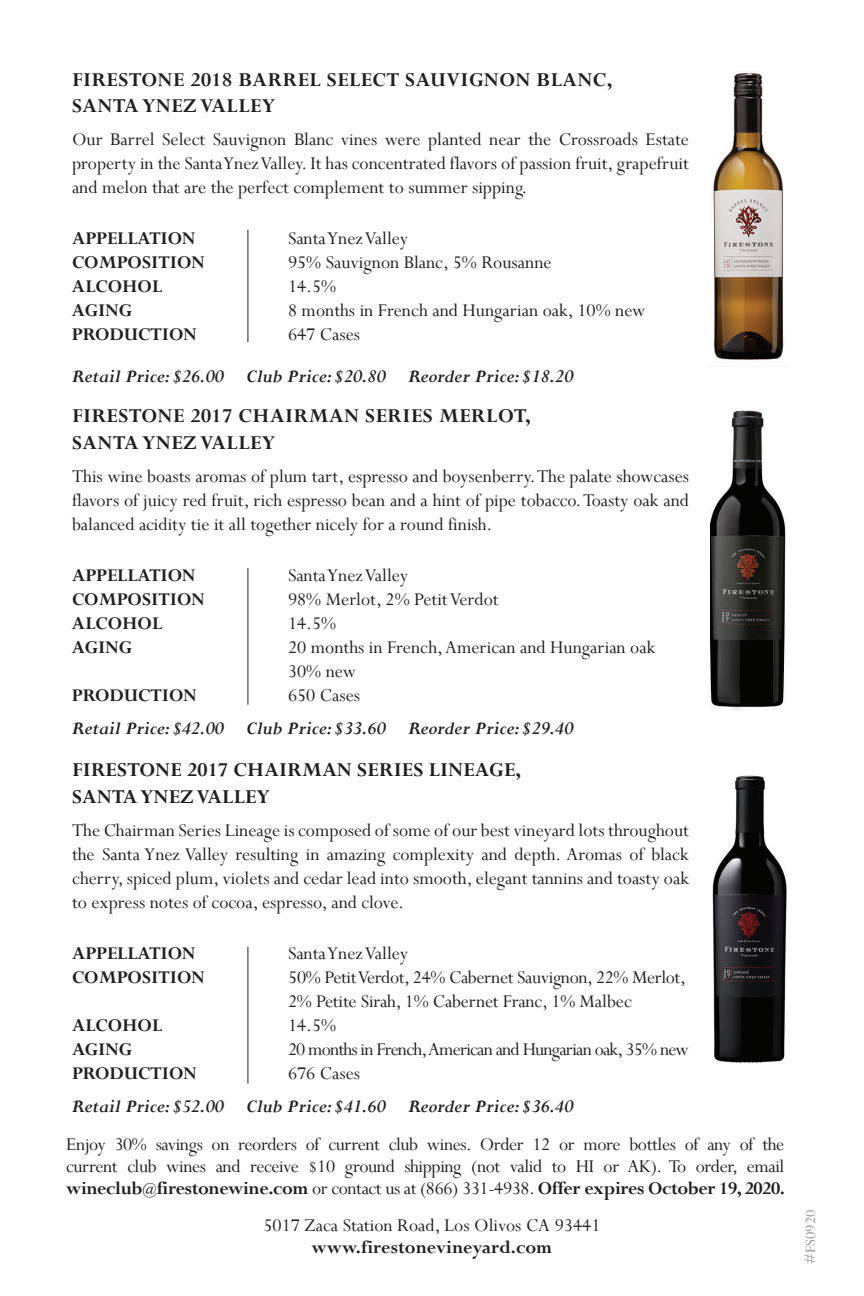
<style>
.page{position:relative;width:864px;height:1296px;background:#fff}
.page>*{position:absolute;margin:0;border:0;box-sizing:border-box;transform-origin:0 0}
.t1{font:700 22px/26.4px "Perpetua";letter-spacing:.025em;color:#231f20}
.t2{font:20px/24px "Perpetua";color:#231f20;text-align:justify}
.t3{font:italic 700 20px "Perpetua";color:#231f20}
.t4{font:700 20px "Perpetua";color:#231f20}
.t5{font:20px/24px "Perpetua";letter-spacing:-.02em;color:#231f20}
.t6{font:20px "Perpetua";letter-spacing:-.04em;color:#231f20}
.t7{font:16px "Perpetua";color:#939598}
.s1{font-weight:700}
.s2{font-weight:700;font-size:16px}
</style>
<div class="page">
<img style="left:712px;top:775px;width:75px;height:288px">
<img style="left:711px;top:410px;width:75px;height:301px">
<hr style="left:247px;top:947px;width:1px;height:136px;background:#231f20">
<hr style="left:247px;top:568px;width:1px;height:137px;background:#231f20">
<hr style="left:247px;top:230px;width:1px;height:112px;background:#231f20">
<img style="left:713px;top:72px;width:71px;height:288px">
<p class="t1" style="left:72px;top:66px;width:542px">FIRESTONE 2018 BARREL SELECT SAUVIGNON BLANC,<br>SANTA YNEZ VALLEY</p>
<p class="t2" style="left:72px;top:127px;width:619px">Our Barrel Select Sauvignon Blanc vines were planted near the Crossroads Estate property in the Santa Ynez Valley. It has concentrated flavors of passion fruit, grapefruit and melon that are the perfect complement to summer sipping.</p>
<p class="t4" style="left:72px;top:226px;width:125px">APPELLATION</p>
<p class="t2" style="left:288px;top:226px;width:122px">Santa Ynez Valley</p>
<p class="t4" style="left:72px;top:250px;width:134px">COMPOSITION</p>
<p class="t2" style="left:288px;top:250px;width:265px">95% Sauvignon Blanc, 5% Rousanne</p>
<p class="t4" style="left:72px;top:274px;width:92px">ALCOHOL</p>
<p class="t2" style="left:288px;top:274px;width:50px">14.5%</p>
<p class="t4" style="left:72px;top:298px;width:62px">AGING</p>
<p class="t2" style="left:288px;top:298px;width:359px">8 months in French and Hungarian oak, 10% new</p>
<p class="t4" style="left:72px;top:322px;width:126px">PRODUCTION</p>
<p class="t2" style="left:288px;top:322px;width:74px">647 Cases</p>
<p class="t3" style="left:72px;top:364px;width:503px">Retail Price: $26.00 Club Price: $20.80 Reorder Price: $18.20</p>
<p class="t1" style="left:72px;top:402px;width:461px">FIRESTONE 2017 CHAIRMAN SERIES MERLOT,<br>SANTA YNEZ VALLEY</p>
<p class="t2" style="left:72px;top:463px;width:619px">This wine boasts aromas of plum tart, espresso and boysenberry. The palate showcases flavors of juicy red fruit, rich espresso bean and a hint of pipe tobacco. Toasty oak and balanced acidity tie it all together nicely for a round finish.</p>
<p class="t4" style="left:72px;top:562px;width:125px">APPELLATION</p>
<p class="t2" style="left:288px;top:562px;width:122px">Santa Ynez Valley</p>
<p class="t4" style="left:72px;top:586px;width:134px">COMPOSITION</p>
<p class="t2" style="left:288px;top:586px;width:212px">98% Merlot, 2% Petit Verdot</p>
<p class="t4" style="left:72px;top:610px;width:92px">ALCOHOL</p>
<p class="t2" style="left:288px;top:610px;width:50px">14.5%</p>
<p class="t4" style="left:72px;top:634px;width:62px">AGING</p>
<p class="t2" style="left:288px;top:634px;width:369px">20 months in French, American and Hungarian oak<br>30% new</p>
<p class="t4" style="left:72px;top:682px;width:126px">PRODUCTION</p>
<p class="t2" style="left:288px;top:682px;width:74px">650 Cases</p>
<p class="t3" style="left:72px;top:715px;width:503px">Retail Price: $42.00 Club Price: $33.60 Reorder Price: $29.40</p>
<p class="t1" style="left:72px;top:756px;width:451px">FIRESTONE 2017 CHAIRMAN SERIES LINEAGE,<br>SANTA YNEZ VALLEY</p>
<p class="t2" style="left:72px;top:818px;width:619px">The Chairman Series Lineage is composed of some of our best vineyard lots throughout the Santa Ynez Valley resulting in amazing complexity and depth. Aromas of black cherry, spiced plum, violets and cedar lead into smooth, elegant tannins and toasty oak to express notes of cocoa, espresso, and clove.</p>
<p class="t4" style="left:72px;top:940px;width:125px">APPELLATION</p>
<p class="t2" style="left:288px;top:941px;width:122px">Santa Ynez Valley</p>
<p class="t4" style="left:72px;top:964px;width:134px">COMPOSITION</p>
<p class="t5" style="left:288px;top:965px;width:399px">50% Petit Verdot, 24% Cabernet Sauvignon, 22% Merlot,<br>2% Petite Sirah, 1% Cabernet Franc, 1% Malbec</p>
<p class="t4" style="left:72px;top:1012px;width:92px">ALCOHOL</p>
<p class="t2" style="left:288px;top:1013px;width:50px">14.5%</p>
<p class="t4" style="left:72px;top:1036px;width:62px">AGING</p>
<p class="t6" style="left:288px;top:1036px;width:402px">20 months in French, American and Hungarian oak, 35% new</p>
<p class="t4" style="left:72px;top:1060px;width:126px">PRODUCTION</p>
<p class="t2" style="left:288px;top:1061px;width:74px">676 Cases</p>
<p class="t3" style="left:72px;top:1093px;width:503px">Retail Price: $52.00 Club Price: $41.60 Reorder Price: $36.40</p>
<p class="t2" style="left:66px;top:1133px;width:720px;line-height:22px">Enjoy 30% savings on reorders of current club wines. Order 12 or more bottles of any of the current club wines and receive $10 ground shipping (not valid to HI or AK). To order, email <span class="s1">wineclub</span><span class="s2">@</span><span class="s1">firestonewine.com</span> or contact us at (866) 331-4938. <span class="s1">Offer expires October 19, 2020.</span></p>
<p class="t2" style="left:263px;top:1213px;width:339px">5017 Zaca Station Road, Los Olivos CA 93441</p>
<p class="t4" style="left:312px;top:1235px;width:242px">www.firestonevineyard.com</p>
<p class="t7" style="left:800px;top:1264px;width:56px;rotate:-90deg">#FS0920</p>
</div>
